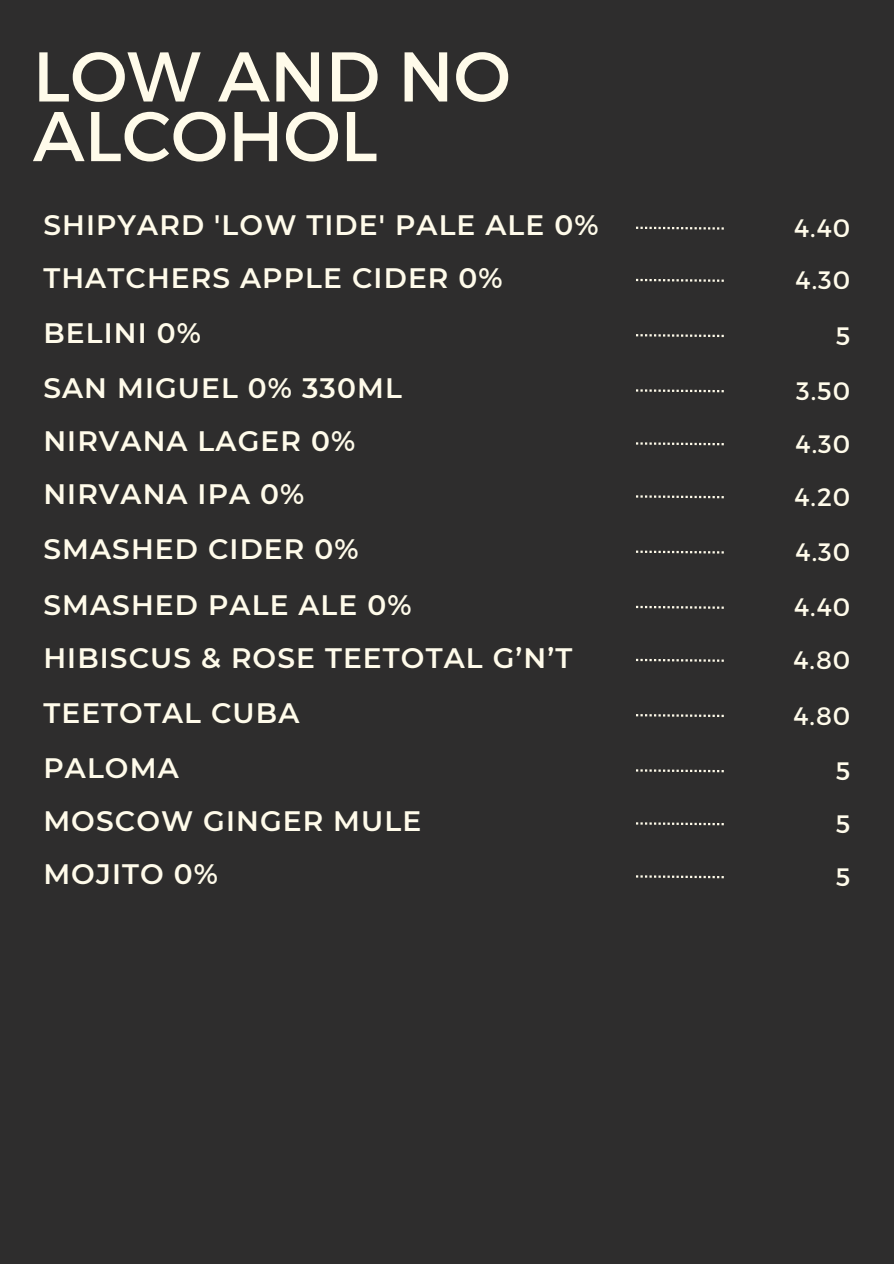
<style>
.page{position:relative;width:894px;height:1264px;background:#fff}
.page>*{position:absolute;margin:0;border:0;box-sizing:border-box;transform-origin:0 0}
.t1{font:70.2px/59.7px "Montserrat";color:#fffbea}
.t2{font:600 28.05px "Montserrat";letter-spacing:.04em;color:#fffbea}
.t3{font:25.2px "Montserrat";letter-spacing:.04em;color:#fffbea}
</style>
<div class="page">
<div style="left:0;top:0;width:893px;height:1263px;background:#2e2d2d"></div>
<svg style="left:636px;top:227px;width:87px;height:3px"></svg>
<svg style="left:636px;top:279px;width:87px;height:3px"></svg>
<svg style="left:636px;top:334px;width:87px;height:3px"></svg>
<svg style="left:636px;top:389px;width:87px;height:3px"></svg>
<svg style="left:636px;top:442px;width:87px;height:3px"></svg>
<svg style="left:636px;top:495px;width:87px;height:3px"></svg>
<svg style="left:636px;top:550px;width:87px;height:3px"></svg>
<svg style="left:636px;top:606px;width:87px;height:3px"></svg>
<svg style="left:636px;top:659px;width:87px;height:2px"></svg>
<svg style="left:636px;top:714px;width:87px;height:3px"></svg>
<svg style="left:636px;top:769px;width:87px;height:3px"></svg>
<svg style="left:636px;top:822px;width:87px;height:3px"></svg>
<svg style="left:636px;top:875px;width:87px;height:3px"></svg>
<h1 class="t1" style="left:33px;top:43px;width:479px">LOW AND NO<br>ALCOHOL</h1>
<p class="t2" style="left:43px;top:208px;width:556px">SHIPYARD 'LOW TIDE' PALE ALE 0%</p>
<p class="t2" style="left:43px;top:260px;width:460px">THATCHERS APPLE CIDER 0%</p>
<p class="t2" style="left:43px;top:316px;width:159px">BELINI 0%</p>
<p class="t2" style="left:43px;top:371px;width:360px">SAN MIGUEL 0% 330ML</p>
<p class="t2" style="left:43px;top:424px;width:313px">NIRVANA LAGER 0%</p>
<p class="t2" style="left:43px;top:477px;width:262px">NIRVANA IPA 0%</p>
<p class="t2" style="left:43px;top:532px;width:316px">SMASHED CIDER 0%</p>
<p class="t2" style="left:43px;top:587px;width:369px">SMASHED PALE ALE 0%</p>
<p class="t2" style="left:43px;top:640px;width:530px">HIBISCUS &amp; ROSE TEETOTAL G’N’T</p>
<p class="t2" style="left:43px;top:695px;width:257px">TEETOTAL CUBA</p>
<p class="t2" style="left:43px;top:751px;width:137px">PALOMA</p>
<p class="t2" style="left:43px;top:804px;width:379px">MOSCOW GINGER MULE</p>
<p class="t2" style="left:43px;top:857px;width:176px">MOJITO 0%</p>
<h2 class="t3" style="left:793px;top:212px;width:58px">4.40</h2>
<h2 class="t3" style="left:795px;top:264px;width:56px">4.30</h2>
<h2 class="t3" style="left:835px;top:319px;width:16px">5</h2>
<h2 class="t3" style="left:796px;top:374px;width:56px">3.50</h2>
<h2 class="t3" style="left:795px;top:427px;width:56px">4.30</h2>
<h2 class="t3" style="left:794px;top:480px;width:57px">4.20</h2>
<h2 class="t3" style="left:795px;top:536px;width:56px">4.30</h2>
<h2 class="t3" style="left:793px;top:591px;width:58px">4.40</h2>
<h2 class="t3" style="left:793px;top:644px;width:58px">4.80</h2>
<h2 class="t3" style="left:793px;top:699px;width:58px">4.80</h2>
<h2 class="t3" style="left:835px;top:754px;width:16px">5</h2>
<h2 class="t3" style="left:835px;top:807px;width:16px">5</h2>
<h2 class="t3" style="left:835px;top:860px;width:16px">5</h2>
</div>
